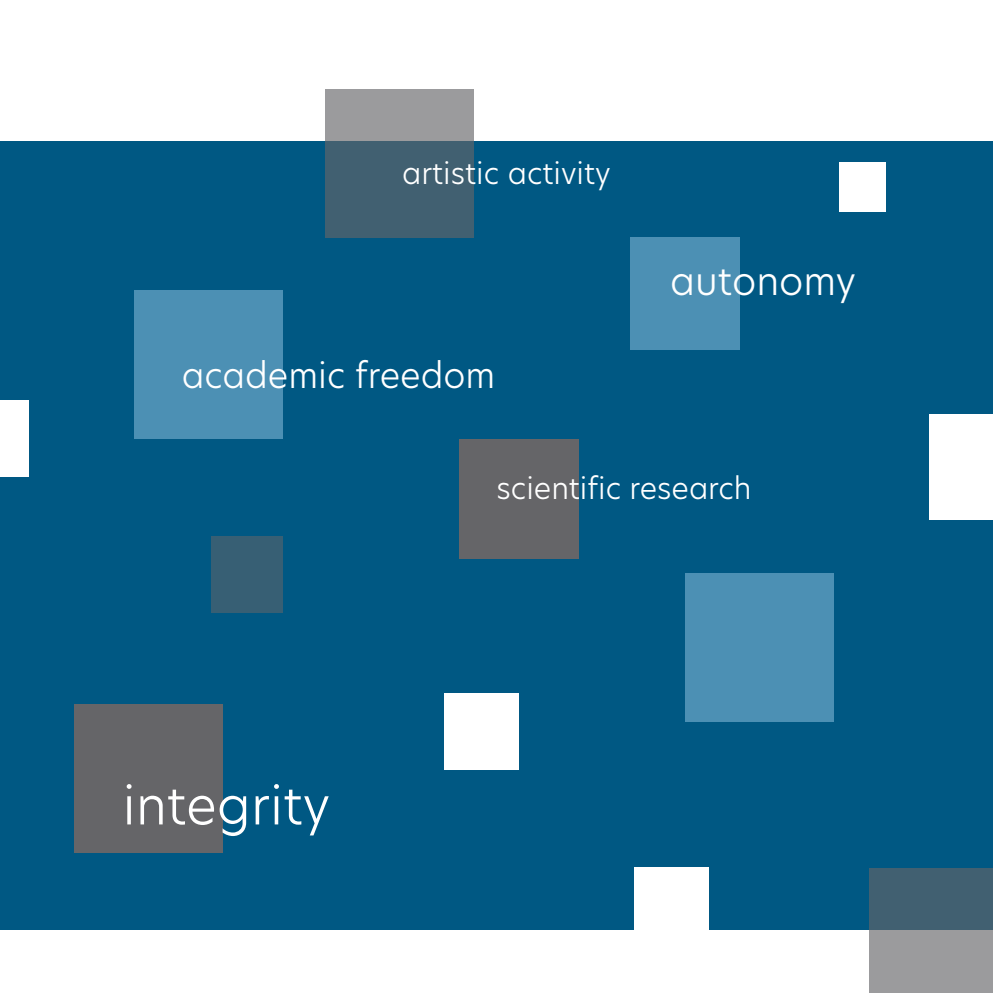
<style>
.page{position:relative;width:993px;height:993px;background:#fff}
.page>*{position:absolute;margin:0;border:0;box-sizing:border-box;transform-origin:0 0}
.t1{font:300 52.5px "Hero New";color:#fff}
.t2{font:300 38.5px "Hero New";color:#fff}
.t3{font:300 35px "Hero New";color:#fff}
.t4{font:300 29.75px "Hero New";color:#fff}
</style>
<div class="page">
<div style="left:0;top:141px;width:992px;height:788px;background:#005883"></div>
<div style="left:0;top:399px;width:28px;height:77px;background:#fff"></div>
<div style="left:134px;top:290px;width:149px;height:149px;background:#4c90b4"></div>
<div style="left:459px;top:439px;width:119px;height:119px;background:#656568"></div>
<svg style="left:325px;top:89px;width:149px;height:148px;background:#607480"></svg>
<div style="left:685px;top:573px;width:148px;height:149px;background:#4c90b4"></div>
<div style="left:630px;top:237px;width:109px;height:112px;background:#4c90b4"></div>
<div style="left:444px;top:693px;width:74px;height:76px;background:#fff"></div>
<div style="left:929px;top:414px;width:63px;height:105px;background:#fff"></div>
<div style="left:211px;top:535px;width:72px;height:77px;background:#375f74"></div>
<div style="left:838px;top:162px;width:47px;height:50px;background:#fff"></div>
<div style="left:633px;top:867px;width:75px;height:74px;background:#fff"></div>
<div style="left:74px;top:703px;width:149px;height:149px;background:#656568"></div>
<svg style="left:868px;top:868px;width:124px;height:124px;background:#6e7d87"></svg>
<p class="t4" style="left:402px;top:153px;width:210px">artistic activity</p>
<p class="t3" style="left:182px;top:351px;width:315px">academic freedom</p>
<p class="t2" style="left:670px;top:254px;width:187px">autonomy</p>
<p class="t1" style="left:122px;top:769px;width:209px">integrity</p>
<p class="t4" style="left:496px;top:467px;width:256px">scientific research</p>
</div>
